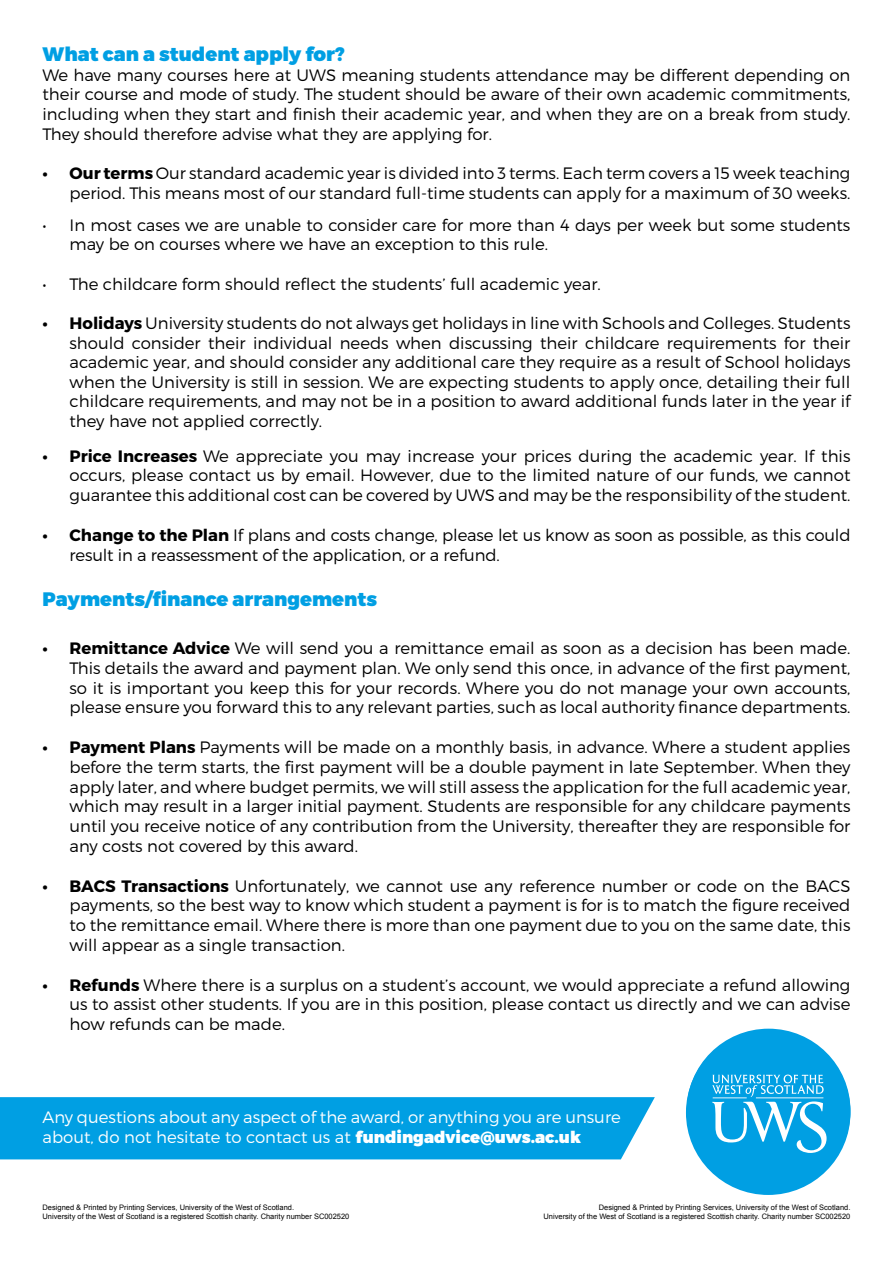
<style>
.page{position:relative;width:893px;height:1263px;background:#fff}
.page>*{position:absolute;margin:0;border:0;box-sizing:border-box;transform-origin:0 0}
.t1{font:900 19.5px "Montserrat";color:#009fe3}
.t2{font:300 16.5px/19.8px "Montserrat";color:#000;text-align:justify}
.t3{font:300 16.5px/19.8px "Montserrat";color:#fff}
.t4{font:7.5px/9px "Arial";color:#000}
.s1{font-weight:700}
.s2{font-weight:900}
</style>
<div class="page">
<div style="left:0;top:1097px;width:655px;height:62px;background:#009fe3"></div>
<div style="left:686px;top:1030px;width:164px;height:165px;background:#009fe3;border-radius:50%"></div>
<svg style="left:712px;top:1074px;width:115px;height:79px"></svg>
<p class="t1" style="left:43px;top:42px;width:304px">What can a student apply for?</p>
<p class="t2" style="left:43px;top:65px;width:809px">We have many courses here at UWS meaning students attendance may be different depending on their course and mode of study. The student should be aware of their own academic commitments, including when they start and finish their academic year, and when they are on a break from study.<br>They should therefore advise what they are applying for.</p>
<p class="t2" style="left:43px;top:163px;width:809px;text-align:right"><span class="s1">• Our terms</span> Our standard academic year is divided into 3 terms. Each term covers a 15 week teaching period. This means most of our standard full-time students can apply for a maximum of 30 weeks.</p>
<p class="t2" style="left:70px;top:215px;width:782px;text-indent:-27px">• In most cases we are unable to consider care for more than 4 days per week but some students may be on courses where we have an exception to this rule.</p>
<p class="t2" style="left:43px;top:274px;width:560px">• The childcare form should reflect the students’ full academic year.</p>
<p class="t2" style="left:70px;top:313px;width:782px;text-indent:-27px"><span class="s1">• Holidays</span> University students do not always get holidays in line with Schools and Colleges. Students should consider their individual needs when discussing their childcare requirements for their academic year, and should consider any additional care they require as a result of School holidays when the University is still in session. We are expecting students to apply once, detailing their full childcare requirements, and may not be in a position to award additional funds later in the year if they have not applied correctly.</p>
<p class="t2" style="left:70px;top:446px;width:782px;text-indent:-27px"><span class="s1">• Price Increases</span> We appreciate you may increase your prices during the academic year. If this occurs, please contact us by email. However, due to the limited nature of our funds, we cannot guarantee this additional cost can be covered by UWS and may be the responsibility of the student.</p>
<p class="t2" style="left:70px;top:525px;width:782px;text-indent:-27px"><span class="s1">• Change to the Plan</span> If plans and costs change, please let us know as soon as possible, as this could result in a reassessment of the application, or a refund.</p>
<p class="t1" style="left:43px;top:586px;width:336px">Payments/finance arrangements</p>
<p class="t2" style="left:70px;top:638px;width:782px;text-indent:-27px"><span class="s1">• Remittance Advice</span> We will send you a remittance email as soon as a decision has been made.<br>This details the award and payment plan. We only send this once, in advance of the first payment, so it is important you keep this for your records. Where you do not manage your own accounts, please ensure you forward this to any relevant parties, such as local authority finance departments.</p>
<p class="t2" style="left:70px;top:737px;width:782px;text-indent:-27px"><span class="s1">• Payment Plans</span> Payments will be made on a monthly basis, in advance. Where a student applies before the term starts, the first payment will be a double payment in late September. When they apply later, and where budget permits, we will still assess the application for the full academic year, which may result in a larger initial payment. Students are responsible for any childcare payments until you receive notice of any contribution from the University, thereafter they are responsible for any costs not covered by this award.</p>
<p class="t2" style="left:70px;top:875px;width:782px;text-indent:-27px"><span class="s1">• BACS Transactions</span> Unfortunately, we cannot use any reference number or code on the BACS payments, so the best way to know which student a payment is for is to match the figure received to the remittance email. Where there is more than one payment due to you on the same date, this will appear as a single transaction.</p>
<p class="t2" style="left:70px;top:974px;width:782px;text-indent:-27px"><span class="s1">• Refunds</span> Where there is a surplus on a student’s account, we would appreciate a refund allowing us to assist other students. If you are in this position, please contact us directly and we can advise how refunds can be made.</p>
<p class="t3" style="left:43px;top:1107px;width:580px">Any questions about any aspect of the award, or anything you are unsure about, do not hesitate to contact us at <span class="s2">fundingadvice@uws.ac.uk</span></p>
<p class="t4" style="left:43px;top:1203px;width:308px">Designed &amp; Printed by Printing Services, University of the West of Scotland.<br>University of the West of Scotland is a registered Scottish charity. Charity number SC002520</p>
<p class="t4" style="left:599px;top:1203px;width:253px">Designed &amp; Printed by Printing Services, University of the West of Scotland.</p>
<p class="t4" style="left:543px;top:1212px;width:308px">University of the West of Scotland is a registered Scottish charity. Charity number SC002520</p>
</div>
